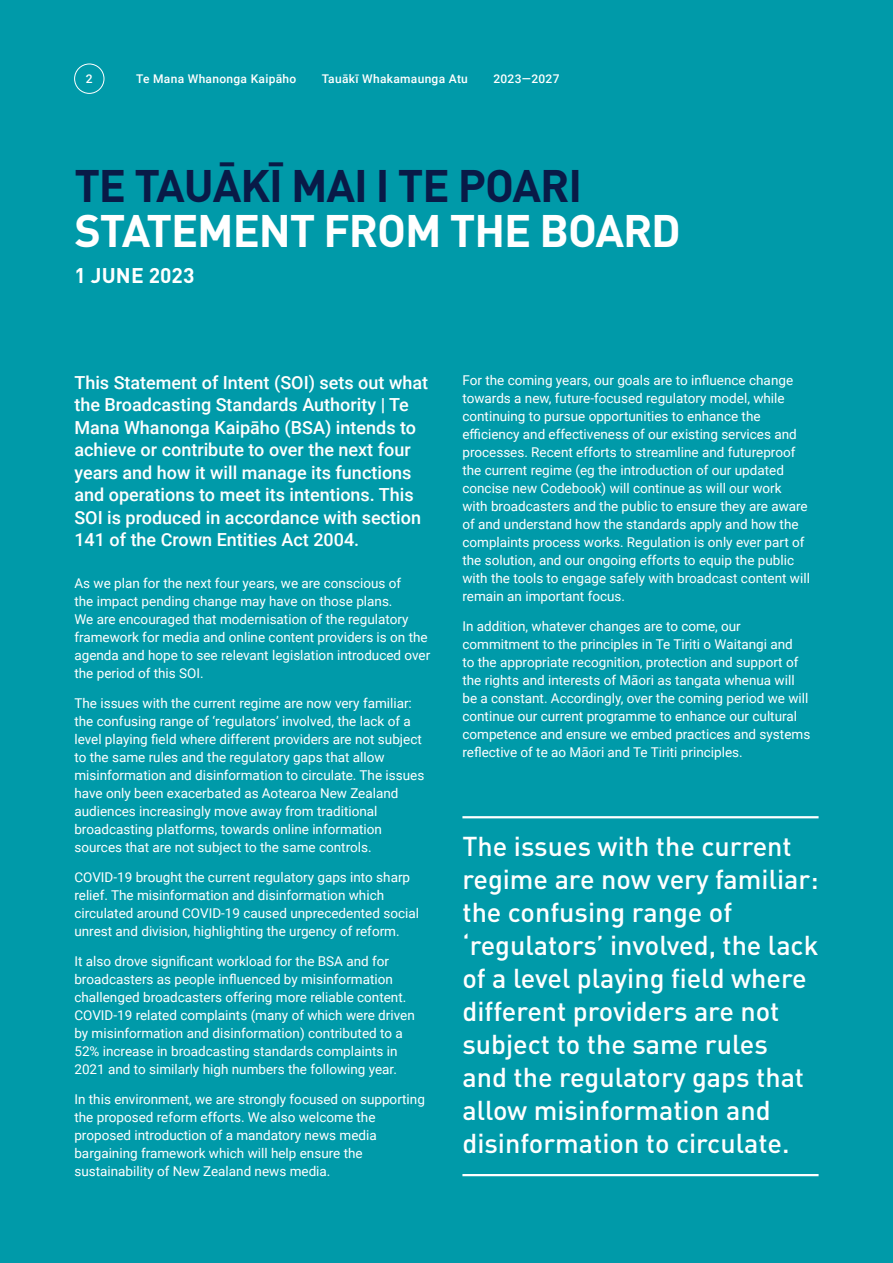
<style>
.page{position:relative;width:893px;height:1263px;background:#009aa9}
.page>*{position:absolute;margin:0;border:0;box-sizing:border-box;transform-origin:0 0}
.t1{font:700 45px/45px "DIN Pro";letter-spacing:-.025em;color:#fff}
.pullout{font:500 27px/33px "DIN Pro";color:#fff}
.t2{font:700 21px "DIN Pro";letter-spacing:.005em;color:#fff}
.intro{font:500 18px/22.5px "Roboto";color:#fff}
.b1{font:13.5px/18px "Roboto";color:#fff}
.t3{font:500 12px "Roboto";letter-spacing:.025em;color:#fff}
.s1{color:#091a47}
</style>
<div class="page">
<hr style="left:462px;top:1174px;width:357px;height:2px;background:#fff">
<hr style="left:462px;top:816px;width:357px;height:2px;background:#fff">
<div style="left:74px;top:64px;width:30px;height:30px;border:1px solid #fff;border-radius:50%"></div>
<p class="t3" style="left:86px;top:70px;width:8px">2</p>
<p class="t3" style="left:136px;top:70px;width:162px">Te Mana Whanonga Kaipāho</p>
<p class="t3" style="left:322px;top:70px;width:148px">Tauākī Whakamaunga Atu</p>
<p class="t3" style="left:493px;top:70px;width:68px">2023—2027</p>
<h1 class="t1" style="left:74px;top:162px;width:608px"><span class="s1">TE TAUĀKĪ MAI I TE POARI<br></span>STATEMENT FROM THE BOARD</h1>
<p class="t2" style="left:74px;top:261px;width:121px">1 JUNE 2023</p>
<p class="intro" style="left:74px;top:370px;width:355px">This Statement of Intent (SOI) sets out what the Broadcasting Standards Authority | Te Mana Whanonga Kaipāho (BSA) intends to achieve or contribute to over the next four years and how it will manage its functions and operations to meet its intentions. This SOI is produced in accordance with section 141 of the Crown Entities Act 2004.</p>
<p class="b1" style="left:74px;top:574px;width:357px">As we plan for the next four years, we are conscious of<br>the impact pending change may have on those plans.<br>We are encouraged that modernisation of the regulatory framework for media and online content providers is on the agenda and hope to see relevant legislation introduced over the period of this SOI.</p>
<p class="b1" style="left:74px;top:694px;width:351px">The issues with the current regime are now very familiar: the confusing range of ‘regulators’ involved, the lack of a level playing field where different providers are not subject to the same rules and the regulatory gaps that allow misinformation and disinformation to circulate. The issues have only been exacerbated as Aotearoa New Zealand audiences increasingly move away from traditional broadcasting platforms, towards online information sources that are not subject to the same controls.</p>
<p class="b1" style="left:74px;top:868px;width:346px">COVID-19 brought the current regulatory gaps into sharp relief. The misinformation and disinformation which circulated around COVID-19 caused unprecedented social unrest and division, highlighting the urgency of reform.</p>
<p class="b1" style="left:74px;top:952px;width:342px">It also drove significant workload for the BSA and for broadcasters as people influenced by misinformation challenged broadcasters offering more reliable content.<br>COVID-19 related complaints (many of which were driven by misinformation and disinformation) contributed to a 52% increase in broadcasting standards complaints in 2021 and to similarly high numbers the following year.</p>
<p class="b1" style="left:74px;top:1090px;width:352px">In this environment, we are strongly focused on supporting the proposed reform efforts. We also welcome the proposed introduction of a mandatory news media bargaining framework which will help ensure the sustainability of New Zealand news media.</p>
<p class="b1" style="left:462px;top:371px;width:349px">For the coming years, our goals are to influence change towards a new, future-focused regulatory model, while continuing to pursue opportunities to enhance the efficiency and effectiveness of our existing services and processes. Recent efforts to streamline and futureproof the current regime (eg the introduction of our updated concise new Codebook) will continue as will our work with broadcasters and the public to ensure they are aware of and understand how the standards apply and how the complaints process works. Regulation is only ever part of the solution, and our ongoing efforts to equip the public with the tools to engage safely with broadcast content will remain an important focus.</p>
<p class="b1" style="left:462px;top:617px;width:349px">In addition, whatever changes are to come, our commitment to the principles in Te Tiriti o Waitangi and<br>to the appropriate recognition, protection and support of the rights and interests of Māori as tangata whenua will be a constant. Accordingly, over the coming period we will continue our current programme to enhance our cultural competence and ensure we embed practices and systems reflective of te ao Māori and Te Tiriti principles.</p>
<p class="pullout" style="left:462px;top:828px;width:358px">The issues with the current regime are now very familiar: the confusing range of ‘regulators’ involved, the lack of a level playing field where different providers are not subject to the same rules and the regulatory gaps that allow misinformation and disinformation to circulate.</p>
</div>
